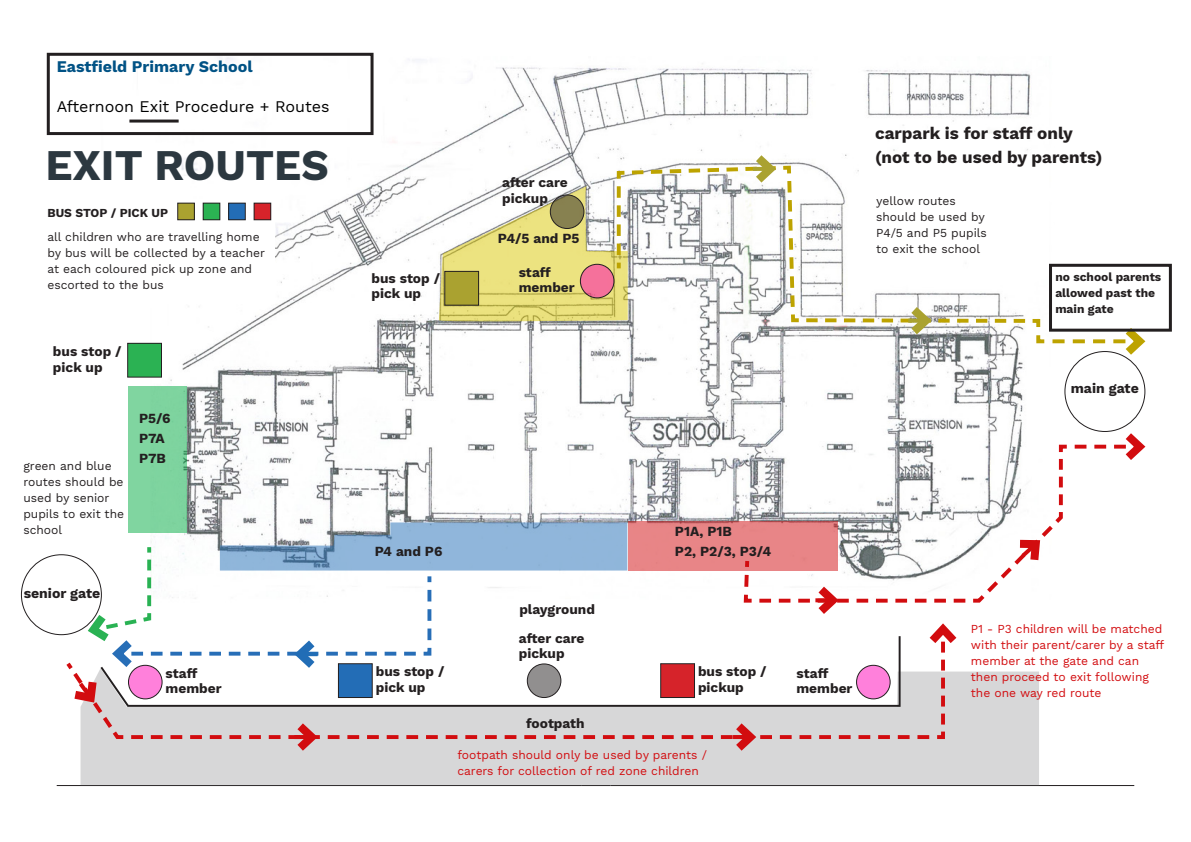
<style>
.page{position:relative;width:1191px;height:842px;background:#fff}
.page>*{position:absolute;margin:0;border:0;box-sizing:border-box;transform-origin:0 0}
.Page_Title_-_Header{font:700 43px "Work Sans";color:#2c3840}
.Page_Title_-_Header-2{font:700 17px "Work Sans";color:#231f20}
.Page_Title_-_Header-3{font:16px "Work Sans";color:#000}
.Page_Title_-_Header-4{font:700 16px "Work Sans";color:#005285}
.Page_Title_-_Header-5{font:700 14px "Work Sans";color:#231f20}
.Page_Title_-_Header-6{font:700 13.7px/15.6px "Work Sans";color:#231f20}
.Page_Title_-_Header-7{font:12px/16px "Work Sans";color:#231f20}
.Page_Title_-_Header-8{font:12px/16px "Work Sans";color:#d20c0f}
.Page_Title_-_Header-9{font:700 12px/16px "Work Sans";color:#231f20}
</style>
<div class="page">
<hr style="left:57px;top:785px;width:525px;height:1px;background:#231f20">
<svg style="left:582px;top:785px;width:28px;height:1px"></svg>
<hr style="left:610px;top:785px;width:524px;height:1px;background:#231f20">
<div style="left:80px;top:671px;width:959px;height:114px;background:#d7d7d8"></div>
<img style="left:82px;top:56px;width:1002px;height:466px">
<svg style="left:615px;top:164px;width:528px;height:181px"></svg>
<svg style="left:1048px;top:320px;width:98px;height:43px"></svg>
<div style="left:128px;top:387px;width:58px;height:146px;background:#7ed49f"></div>
<svg style="left:741px;top:443px;width:343px;height:160px"></svg>
<svg style="left:1070px;top:425px;width:76px;height:43px"></svg>
<div style="left:47px;top:53px;width:326px;height:82px;border:3px solid #231f20"></div>
<div style="left:1049px;top:264px;width:122px;height:68px;border:3px solid #231f20"></div>
<svg style="left:439px;top:147px;width:590px;height:196px"></svg>
<svg style="left:980px;top:522px;width:76px;height:77px"></svg>
<svg style="left:66px;top:522px;width:899px;height:237px"></svg>
<hr style="left:129px;top:120px;width:50px;height:3px;background:#231f20">
<div style="left:862px;top:155px;width:178px;height:105px;background:#fff"></div>
<div style="left:145px;top:199px;width:129px;height:105px;background:#fff"></div>
<svg style="left:580px;top:264px;width:34px;height:34px"></svg>
<div style="left:580px;top:264px;width:34px;height:34px;border:1px solid #231f20;border-radius:50%"></div>
<svg style="left:550px;top:195px;width:34px;height:33px"></svg>
<div style="left:550px;top:194px;width:34px;height:35px;border:1px solid #231f20;border-radius:50%"></div>
<div style="left:254px;top:203px;width:17px;height:17px;background:#d6232a"></div>
<div style="left:254px;top:203px;width:17px;height:17px;border:1px solid #231f20"></div>
<div style="left:229px;top:203px;width:16px;height:17px;background:#236db6"></div>
<div style="left:228px;top:203px;width:18px;height:17px;border:1px solid #231f20"></div>
<div style="left:203px;top:203px;width:17px;height:17px;background:#2bb253"></div>
<div style="left:203px;top:203px;width:17px;height:17px;border:1px solid #231f20"></div>
<div style="left:178px;top:203px;width:16px;height:17px;background:#aaa230"></div>
<div style="left:177px;top:203px;width:18px;height:17px;border:1px solid #231f20"></div>
<div style="left:445px;top:271px;width:33px;height:34px;background:#aaa230"></div>
<div style="left:444px;top:271px;width:35px;height:35px;border:1px solid #231f20"></div>
<div style="left:128px;top:343px;width:33px;height:34px;background:#2bb253"></div>
<div style="left:127px;top:343px;width:35px;height:35px;border:1px solid #231f20"></div>
<svg style="left:99px;top:634px;width:802px;height:74px"></svg>
<p class="Page_Title_-_Header-4" style="left:57px;top:57px;width:197px">Eastfield Primary School</p>
<p class="Page_Title_-_Header-3" style="left:57px;top:97px;width:274px">Afternoon Exit Procedure + Routes</p>
<p class="Page_Title_-_Header" style="left:45px;top:140px;width:285px">EXIT ROUTES</p>
<p class="Page_Title_-_Header-9" style="left:47px;top:205px;width:122px">BUS STOP / PICK UP</p>
<p class="Page_Title_-_Header-7" style="left:47px;top:230px;width:219px">all children who are travelling home by bus will be collected by a teacher at each coloured pick up zone and escorted to the bus</p>
<p class="Page_Title_-_Header-6" style="left:53px;top:344px;width:70px">bus stop / pick up</p>
<p class="Page_Title_-_Header-7" style="left:23px;top:458px;width:102px">green and blue routes should be used by senior pupils to exit the school</p>
<p class="Page_Title_-_Header-6" style="left:139px;top:411px;width:33px">P5/6</p>
<p class="Page_Title_-_Header-6" style="left:139px;top:431px;width:27px">P7A</p>
<p class="Page_Title_-_Header-6" style="left:139px;top:451px;width:28px">P7B</p>
<p class="Page_Title_-_Header-5" style="left:24px;top:585px;width:78px">senior gate</p>
<p class="Page_Title_-_Header-6" style="left:166px;top:666px;width:58px">staff member</p>
<p class="Page_Title_-_Header-6" style="left:371px;top:271px;width:70px">bus stop / pick up</p>
<p class="Page_Title_-_Header-6" style="left:502px;top:175px;width:67px">after care pickup</p>
<p class="Page_Title_-_Header-6" style="left:498px;top:231px;width:83px">P4/5 and P5</p>
<p class="Page_Title_-_Header-6" style="left:518px;top:265px;width:58px">staff member</p>
<p class="Page_Title_-_Header-2" style="left:875px;top:123px;width:199px">carpark is for staff only</p>
<p class="Page_Title_-_Header-2" style="left:875px;top:148px;width:229px">(not to be used by parents)</p>
<p class="Page_Title_-_Header-7" style="left:876px;top:193px;width:112px">yellow routes should be used by<br>P4/5 and P5 pupils to exit the school</p>
<p class="Page_Title_-_Header-9" style="left:1055px;top:269px;width:107px">no school parents allowed past the main gate</p>
<p class="Page_Title_-_Header-5" style="left:1070px;top:380px;width:70px">main gate</p>
<p class="Page_Title_-_Header-6" style="left:675px;top:524px;width:59px">P1A, P1B</p>
<p class="Page_Title_-_Header-6" style="left:375px;top:544px;width:69px">P4 and P6</p>
<p class="Page_Title_-_Header-6" style="left:675px;top:544px;width:98px">P2, P2/3, P3/4</p>
<p class="Page_Title_-_Header-6" style="left:519px;top:602px;width:77px">playground</p>
<p class="Page_Title_-_Header-6" style="left:376px;top:665px;width:70px">bus stop / pick up</p>
<p class="Page_Title_-_Header-6" style="left:519px;top:631px;width:67px">after care pickup</p>
<p class="Page_Title_-_Header-6" style="left:526px;top:716px;width:60px">footpath</p>
<p class="Page_Title_-_Header-6" style="left:698px;top:665px;width:70px">bus stop / pickup</p>
<p class="Page_Title_-_Header-8" style="left:457px;top:747px;width:251px">footpath should only be used by parents / carers for collection of red zone children</p>
<p class="Page_Title_-_Header-6" style="left:796px;top:666px;width:58px">staff member</p>
<p class="Page_Title_-_Header-8" style="left:971px;top:621px;width:195px">P1 - P3 children will be matched with their parent/carer by a staff member at the gate and can then proceed to exit following the one way red route</p>
</div>
